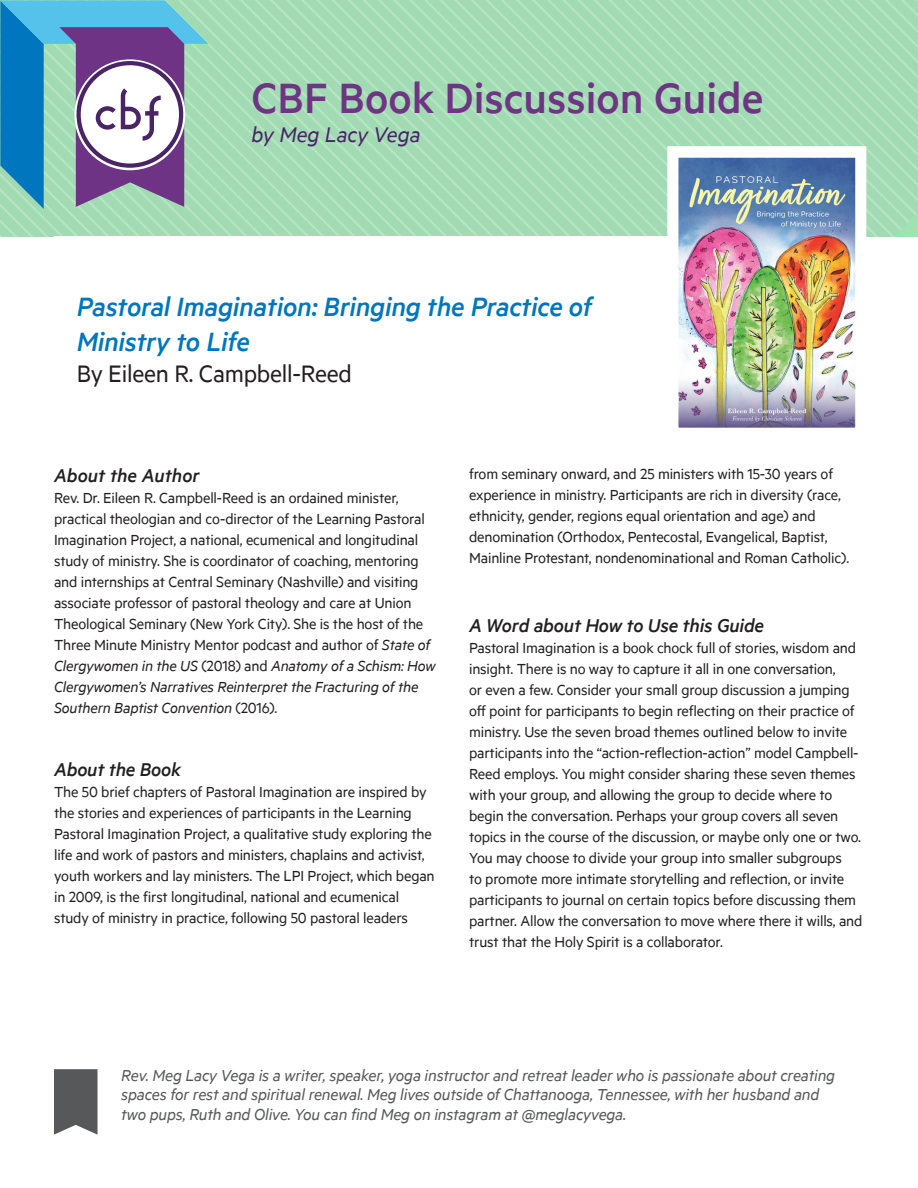
<style>
.page{position:relative;width:918px;height:1188px;background:#fff}
.page>*{position:absolute;margin:0;border:0;box-sizing:border-box;transform-origin:0 0}
.t1{font:500 48px "Metric";color:#6e3583}
.t2{font:italic 500 30px/34.5px "Metric";letter-spacing:-.01em;color:#0076be}
.t3{font:27px "Metric";letter-spacing:-.01em;color:#231f20}
.t4{font:italic 24px "Metric";color:#492366}
.t5{font:italic 500 21px "Metric";letter-spacing:-.01em;color:#231f20}
.t6{font:italic 18px/19.5px "Metric";letter-spacing:-.01em;color:#57585a}
.t7{font:16.5px/21px "Metric";letter-spacing:-.01em;color:#231f20}
.s1{font-style:italic}
</style>
<div class="page">
<img style="left:0;top:0;width:918px;height:237px">
<img style="left:679px;top:158px;width:175px;height:269px">
<div style="left:667px;top:146px;width:199px;height:293px;border:11px solid #fff"></div>
<svg style="left:0;top:0;width:208px;height:209px"></svg>
<svg style="left:54px;top:1069px;width:44px;height:66px;background:#666769"></svg>
<p class="t1" style="left:251px;top:70px;width:514px">CBF Book Discussion Guide</p>
<p class="t4" style="left:251px;top:120px;width:171px">by Meg Lacy Vega</p>
<p class="t2" style="left:77px;top:289px;width:517px">Pastoral Imagination: Bringing the Practice of<br>Ministry to Life</p>
<p class="t3" style="left:77px;top:358px;width:277px">By Eileen R. Campbell-Reed</p>
<p class="t5" style="left:54px;top:464px;width:147px">About the Author</p>
<p class="t7" style="left:54px;top:487px;width:383px">Rev. Dr. Eileen R. Campbell-Reed is an ordained minister, practical theologian and co-director of the Learning Pastoral Imagination Project, a national, ecumenical and longitudinal study of ministry. She is coordinator of coaching, mentoring and internships at Central Seminary (Nashville) and visiting associate professor of pastoral theology and care at Union Theological Seminary (New York City). She is the host of the Three Minute Ministry Mentor podcast and author of <span class="s1">State of Clergywomen in the US</span> (2018) and <span class="s1">Anatomy of a Schism: How Clergywomen’s Narratives Reinterpret the Fracturing of the Southern Baptist Convention</span> (2016).</p>
<p class="t5" style="left:54px;top:758px;width:128px">About the Book</p>
<p class="t7" style="left:54px;top:781px;width:382px">The 50 brief chapters of Pastoral Imagination are inspired by the stories and experiences of participants in the Learning Pastoral Imagination Project, a qualitative study exploring the life and work of pastors and ministers, chaplains and activist, youth workers and lay ministers. The LPI Project, which began in 2009, is the first longitudinal, national and ecumenical study of ministry in practice, following 50 pastoral leaders</p>
<p class="t7" style="left:469px;top:463px;width:382px">from seminary onward, and 25 ministers with 15-30 years of experience in ministry. Participants are rich in diversity (race, ethnicity, gender, regions equal orientation and age) and denomination (Orthodox, Pentecostal, Evangelical, Baptist, Mainline Protestant, nondenominational and Roman Catholic).</p>
<p class="t5" style="left:469px;top:614px;width:297px">A Word about How to Use this Guide</p>
<p class="t7" style="left:469px;top:637px;width:395px">Pastoral Imagination is a book chock full of stories, wisdom and insight. There is no way to capture it all in one conversation,<br>or even a few. Consider your small group discussion a jumping off point for participants to begin reflecting on their practice of ministry. Use the seven broad themes outlined below to invite participants into the “action-reflection-action” model Campbell-Reed employs. You might consider sharing these seven themes with your group, and allowing the group to decide where to begin the conversation. Perhaps your group covers all seven topics in the course of the discussion, or maybe only one or two.<br>You may choose to divide your group into smaller subgroups<br>to promote more intimate storytelling and reflection, or invite participants to journal on certain topics before discussing them partner. Allow the conversation to move where there it wills, and trust that the Holy Spirit is a collaborator.</p>
<p class="t6" style="left:121px;top:1065px;width:715px">Rev. Meg Lacy Vega is a writer, speaker, yoga instructor and retreat leader who is passionate about creating spaces for rest and spiritual renewal. Meg lives outside of Chattanooga, Tennessee, with her husband and two pups, Ruth and Olive. You can find Meg on instagram at @meglacyvega.</p>
</div>
